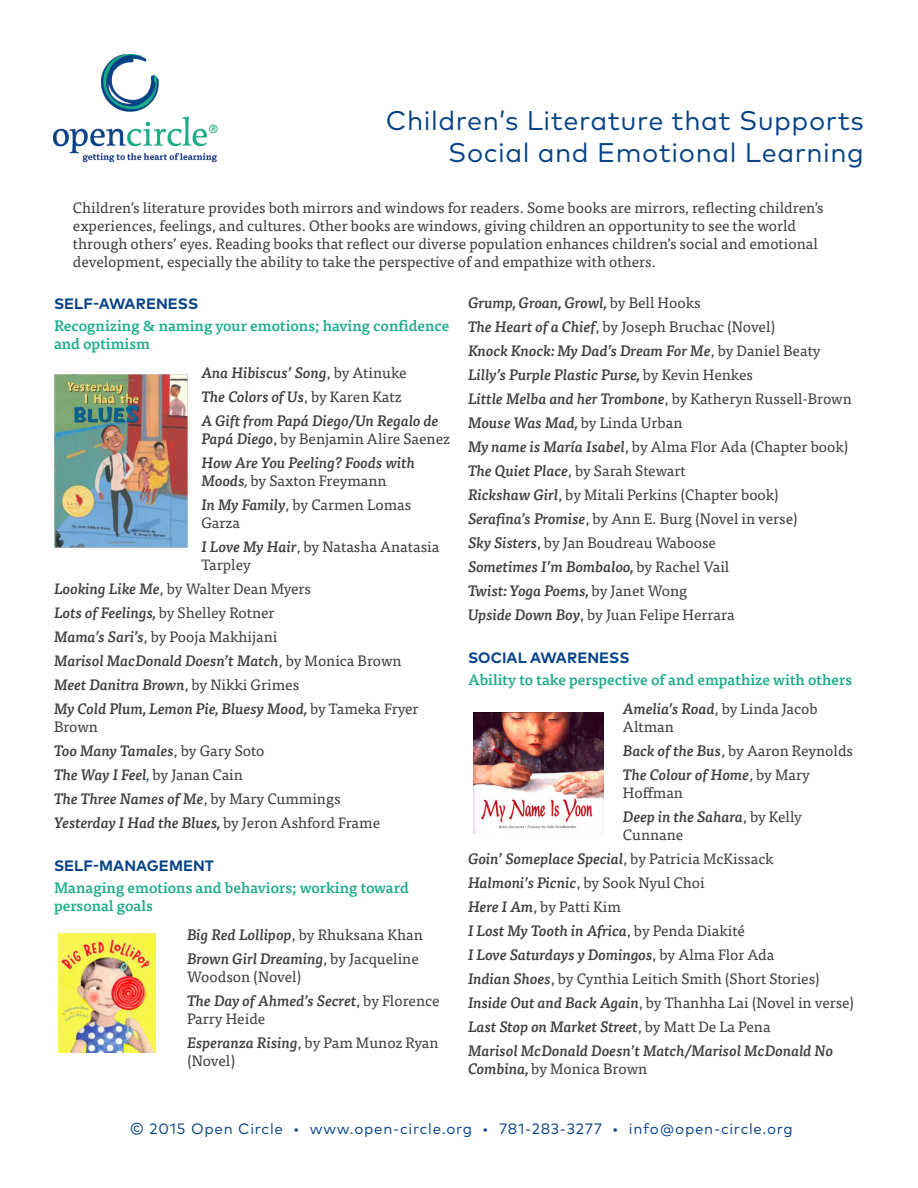
<style>
.page{position:relative;width:918px;height:1188px;background:#fff}
.page>*{position:absolute;margin:0;border:0;box-sizing:border-box;transform-origin:0 0}
.t1{font:27px/32.4px "Mark OT";letter-spacing:.02em;color:#054286;text-align:right}
.Book_Title{font:15px/18px "Tisa OT";color:#3e3e3f}
.Book_Title-2{font:italic 500 15px/18px "Tisa OT";color:#3e3e3f}
.Subhead{font:500 15px/18px "Tisa OT";color:#19ac88}
.t2{font:15px "Mark OT";letter-spacing:.05em;color:#054286}
.Heading{font:700 15px "Mark OT";letter-spacing:.005em;color:#054286}
.s1{font-weight:400;font-style:normal}
.s2{font-weight:400}
.s3{font-weight:500;font-style:italic}
.s4{font-weight:400;color:#054286}
</style>
<div class="page">
<img style="left:54px;top:54px;width:164px;height:108px">
<img style="left:54px;top:375px;width:134px;height:172px">
<img style="left:59px;top:933px;width:96px;height:119px">
<img style="left:474px;top:712px;width:130px;height:122px">
<p class="t1" style="left:386px;top:104px;width:479px">Children’s Literature that Supports<br>Social and Emotional Learning</p>
<p class="Book_Title" style="left:73px;top:199px;width:752px">Children’s literature provides both mirrors and windows for readers. Some books are mirrors, reflecting children’s experiences, feelings, and cultures. Other books are windows, giving children an opportunity to see the world through others’ eyes. Reading books that reflect our diverse population enhances children’s social and emotional development, especially the ability to take the perspective of and empathize with others.</p>
<p class="Heading" style="left:54px;top:294px;width:146px">SELF-AWARENESS</p>
<p class="Subhead" style="left:54px;top:317px;width:397px">Recognizing &amp; naming your emotions; having confidence and optimism</p>
<p class="Book_Title-2" style="left:201px;top:364px;width:207px">Ana Hibiscus’ Song<span class="s1">, by Atinuke</span></p>
<p class="Book_Title-2" style="left:201px;top:388px;width:202px">The Colors of Us<span class="s1">, by Karen Katz</span></p>
<p class="Book_Title-2" style="left:201px;top:412px;width:250px">A Gift from Papá Diego/Un Regalo de<br>Papá Diego<span class="s1">, by Benjamin Alire Saenez</span></p>
<p class="Book_Title-2" style="left:201px;top:454px;width:215px">How Are You Peeling? Foods with<br>Moods<span class="s2">,</span> <span class="s1">by Saxton Freymann</span></p>
<p class="Book_Title" style="left:201px;top:496px;width:211px"><span class="s3">In My Family</span>, by Carmen Lomas<br>Garza</p>
<p class="Book_Title" style="left:201px;top:538px;width:239px"><span class="s3">I Love My Hair</span>, by Natasha Anatasia<br>Tarpley</p>
<p class="Book_Title" style="left:54px;top:580px;width:259px"><span class="s3">Looking Like Me</span>, by Walter Dean Myers</p>
<p class="Book_Title-2" style="left:54px;top:604px;width:222px">Lots of Feelings, <span class="s1">by Shelley Rotner</span></p>
<p class="Book_Title" style="left:54px;top:628px;width:225px"><span class="s3">Mama’s Sari’s</span>, by Pooja Makhijani</p>
<p class="Book_Title-2" style="left:54px;top:652px;width:349px">Marisol MacDonald Doesn’t Match<span class="s1">, by Monica Brown</span></p>
<p class="Book_Title-2" style="left:54px;top:676px;width:247px">Meet Danitra Brown<span class="s1">, by Nikki Grimes</span></p>
<p class="Book_Title-2" style="left:54px;top:700px;width:366px">My Cold Plum, Lemon Pie, Bluesy Mood, <span class="s1">by Tameka Fryer<br>Brown</span></p>
<p class="Book_Title-2" style="left:54px;top:742px;width:212px">Too Many Tamales<span class="s1">, by Gary Soto</span></p>
<p class="Book_Title-2" style="left:54px;top:766px;width:190px">The Way I Feel<span class="s4">,</span> <span class="s1">by Janan Cain</span></p>
<p class="Book_Title-2" style="left:54px;top:790px;width:288px">The Three Names of Me<span class="s1">, by Mary Cummings</span></p>
<p class="Book_Title-2" style="left:54px;top:814px;width:328px">Yesterday I Had the Blues, <span class="s1">by Jeron Ashford Frame</span></p>
<p class="Heading" style="left:54px;top:856px;width:162px">SELF-MANAGEMENT</p>
<p class="Subhead" style="left:54px;top:879px;width:356px">Managing emotions and behaviors; working toward personal goals</p>
<p class="Book_Title" style="left:187px;top:926px;width:237px"><span class="s3">Big Red Lollipop</span>, by Rhuksana Khan</p>
<p class="Book_Title" style="left:187px;top:950px;width:233px"><span class="s3">Brown Girl Dreaming</span>, by Jacqueline<br>Woodson (Novel)</p>
<p class="Book_Title-2" style="left:187px;top:992px;width:254px">The Day of Ahmed’s Secret<span class="s1">, by Florence<br>Parry Heide</span></p>
<p class="Book_Title" style="left:187px;top:1034px;width:253px"><span class="s3">Esperanza Rising</span>, by Pam Munoz Ryan (Novel)</p>
<p class="Book_Title-2" style="left:468px;top:294px;width:234px">Grump, Groan, Growl, <span class="s1">by Bell Hooks</span></p>
<p class="Book_Title" style="left:468px;top:318px;width:309px"><span class="s3">The Heart of a Chief</span>, by Joseph Bruchac (Novel)</p>
<p class="Book_Title-2" style="left:468px;top:342px;width:354px">Knock Knock: My Dad’s Dream For Me<span class="s1">, by Daniel Beaty</span></p>
<p class="Book_Title-2" style="left:468px;top:366px;width:286px">Lilly’s Purple Plastic Purse, <span class="s1">by Kevin Henkes</span></p>
<p class="Book_Title-2" style="left:468px;top:390px;width:385px">Little Melba and her Trombone<span class="s1">, by Katheryn Russell-Brown</span></p>
<p class="Book_Title-2" style="left:468px;top:414px;width:216px">Mouse Was Mad, <span class="s1">by Linda Urban</span></p>
<p class="Book_Title" style="left:468px;top:438px;width:382px"><span class="s3">My name is María Isabel</span>, by Alma Flor Ada (Chapter book)</p>
<p class="Book_Title" style="left:468px;top:462px;width:219px"><span class="s3">The Quiet Place</span>, by Sarah Stewart</p>
<p class="Book_Title" style="left:468px;top:486px;width:312px"><span class="s3">Rickshaw Girl</span>, by Mitali Perkins (Chapter book)</p>
<p class="Book_Title" style="left:468px;top:510px;width:331px"><span class="s3">Serafina’s Promise</span>, by Ann E. Burg (Novel in verse)</p>
<p class="Book_Title" style="left:468px;top:534px;width:249px"><span class="s3">Sky Sisters</span>, by Jan Boudreau Waboose</p>
<p class="Book_Title-2" style="left:468px;top:558px;width:263px">Sometimes I’m Bombaloo, <span class="s1">by Rachel Vail</span></p>
<p class="Book_Title-2" style="left:468px;top:582px;width:221px">Twist: Yoga Poems, <span class="s1">by Janet Wong</span></p>
<p class="Book_Title" style="left:468px;top:606px;width:268px"><span class="s3">Upside Down Boy</span>, by Juan Felipe Herrara</p>
<p class="Heading" style="left:468px;top:648px;width:163px">SOCIAL AWARENESS</p>
<p class="Subhead" style="left:468px;top:671px;width:386px">Ability to take perspective of and empathize with others</p>
<p class="Book_Title" style="left:623px;top:700px;width:196px"><span class="s3">Amelia’s Road</span>, by Linda Jacob<br>Altman</p>
<p class="Book_Title" style="left:623px;top:742px;width:232px"><span class="s3">Back of the Bus</span>, by Aaron Reynolds</p>
<p class="Book_Title-2" style="left:623px;top:766px;width:189px">The Colour of Home<span class="s1">, by Mary<br>Hoffman</span></p>
<p class="Book_Title-2" style="left:623px;top:808px;width:181px">Deep in the Sahara<span class="s1">, by Kelly<br>Cunnane</span></p>
<p class="Book_Title-2" style="left:468px;top:850px;width:307px">Goin’ Someplace Special<span class="s1">, by Patricia McKissack</span></p>
<p class="Book_Title-2" style="left:468px;top:874px;width:238px">Halmoni’s Picnic<span class="s1">, by Sook Nyul Choi</span></p>
<p class="Book_Title" style="left:468px;top:898px;width:154px"><span class="s3">Here I Am</span>, by Patti Kim</p>
<p class="Book_Title-2" style="left:468px;top:922px;width:278px">I Lost My Tooth in Africa<span class="s1">, by Penda Diakité</span></p>
<p class="Book_Title-2" style="left:468px;top:946px;width:308px">I Love Saturdays y Domingos<span class="s1">, by Alma Flor Ada</span></p>
<p class="Book_Title" style="left:468px;top:970px;width:353px"><span class="s3">Indian Shoes</span>, by Cynthia Leitich Smith (Short Stories)</p>
<p class="Book_Title" style="left:468px;top:994px;width:387px"><span class="s3">Inside Out and Back Again</span>, by Thanhha Lai (Novel in verse)</p>
<p class="Book_Title-2" style="left:468px;top:1018px;width:304px">Last Stop on Market Street<span class="s1">, by Matt De La Pena</span></p>
<p class="Book_Title-2" style="left:468px;top:1042px;width:367px">Marisol McDonald Doesn’t Match/Marisol McDonald No<br>Combina, <span class="s1">by Monica Brown</span></p>
<p class="t2" style="left:130px;top:1120px;width:665px">© 2015 Open Circle • www.open-circle.org • 781-283-3277 • info@open-circle.org</p>
</div>
